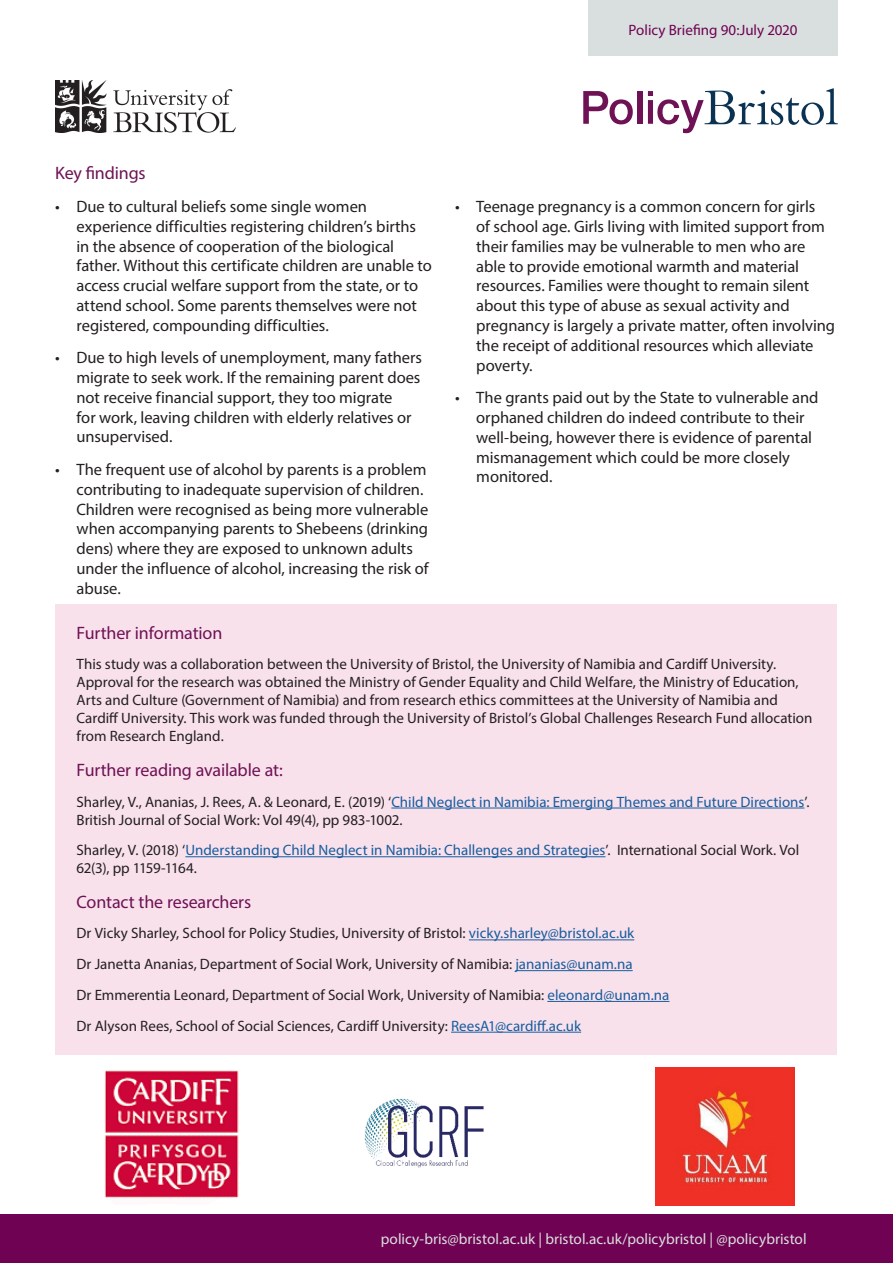
<style>
.page{position:relative;width:893px;height:1263px;background:#fff}
.page>*{position:absolute;margin:0;border:0;box-sizing:border-box;transform-origin:0 0}
.Body_Heading{font:18px "Myriad Pro";letter-spacing:-.01em;color:#6e1255}
.Body_text{font:18px "Myriad Pro";letter-spacing:-.01em;color:#6e1255}
.t1{font:16.5px/19.8px "Myriad Pro";letter-spacing:-.005em;color:#231f20}
.t2{font:15.3px "Myriad Pro";color:#d9dfdf}
.Body_text-2{font:15px/18px "Myriad Pro";color:#231f20}
.Policy_Briefing{font:15px "Myriad Pro";color:#6f0252}
.s1{color:#175d9e}
</style>
<div class="page">
<div style="left:0;top:1214px;width:893px;height:49px;background:#6f0252"></div>
<div style="left:588px;top:0;width:250px;height:55px;background:#d9dfdf"></div>
<div style="left:55px;top:604px;width:782px;height:450px;background:#f9e1ec"></div>
<hr style="left:391px;top:808px;width:413px;height:1px;background:#175d9e">
<hr style="left:185px;top:856px;width:420px;height:1px;background:#175d9e">
<hr style="left:469px;top:939px;width:165px;height:1px;background:#175d9e">
<hr style="left:515px;top:970px;width:118px;height:1px;background:#175d9e">
<hr style="left:547px;top:1001px;width:122px;height:1px;background:#175d9e">
<hr style="left:451px;top:1032px;width:130px;height:1px;background:#175d9e">
<img style="left:55px;top:80px;width:180px;height:53px">
<svg style="left:583px;top:91px;width:50px;height:33px"></svg>
<div style="left:637px;top:91px;width:5px;height:33px;background:#6e1255"></div>
<svg style="left:648px;top:88px;width:190px;height:45px"></svg>
<img style="left:105px;top:1070px;width:134px;height:128px">
<img style="left:656px;top:1067px;width:138px;height:138px">
<img style="left:364px;top:1098px;width:120px;height:70px">
<p class="Policy_Briefing" style="left:628px;top:21px;width:170px">Policy Briefing 90:July 2020</p>
<p class="Body_Heading" style="left:55px;top:162px;width:92px">Key findings</p>
<p class="t1" style="left:77px;top:196px;width:357px;text-indent:-21px">• Due to cultural beliefs some single women experience difficulties registering children’s births in the absence of cooperation of the biological father. Without this certificate children are unable to access crucial welfare support from the state, or to attend school. Some parents themselves were not registered, compounding difficulties.</p>
<p class="t1" style="left:77px;top:348px;width:347px;text-indent:-21px">• Due to high levels of unemployment, many fathers migrate to seek work. If the remaining parent does not receive financial support, they too migrate<br>for work, leaving children with elderly relatives or unsupervised.</p>
<p class="t1" style="left:77px;top:459px;width:354px;text-indent:-21px">• The frequent use of alcohol by parents is a problem contributing to inadequate supervision of children.<br>Children were recognised as being more vulnerable when accompanying parents to Shebeens (drinking dens) where they are exposed to unknown adults under the influence of alcohol, increasing the risk of abuse.</p>
<p class="t1" style="left:476px;top:197px;width:360px;text-indent:-21px">• Teenage pregnancy is a common concern for girls<br>of school age. Girls living with limited support from their families may be vulnerable to men who are able to provide emotional warmth and material resources. Families were thought to remain silent about this type of abuse as sexual activity and pregnancy is largely a private matter, often involving the receipt of additional resources which alleviate poverty.</p>
<p class="t1" style="left:476px;top:387px;width:344px;text-indent:-21px">• The grants paid out by the State to vulnerable and orphaned children do indeed contribute to their well-being, however there is evidence of parental mismanagement which could be more closely monitored.</p>
<p class="Body_Heading" style="left:77px;top:621px;width:147px">Further information</p>
<p class="Body_text-2" style="left:77px;top:655px;width:737px">This study was a collaboration between the University of Bristol, the University of Namibia and Cardiff University.<br>Approval for the research was obtained the Ministry of Gender Equality and Child Welfare, the Ministry of Education, Arts and Culture (Government of Namibia) and from research ethics committees at the University of Namibia and Cardiff University. This work was funded through the University of Bristol’s Global Challenges Research Fund allocation from Research England.</p>
<p class="Body_text" style="left:77px;top:759px;width:208px">Further reading available at:</p>
<p class="Body_text-2" style="left:77px;top:792px;width:735px">Sharley, V., Ananias, J. Rees, A. &amp; Leonard, E. (2019) ‘<span class="s1">Child Neglect in Namibia: Emerging Themes and Future Directions</span>’.<br>British Journal of Social Work: Vol 49(4), pp 983-1002.</p>
<p class="Body_text-2" style="left:77px;top:841px;width:724px">Sharley, V. (2018) ‘<span class="s1">Understanding Child Neglect in Namibia: Challenges and Strategies</span>’. International Social Work. Vol<br>62(3), pp 1159-1164.</p>
<p class="Body_Heading" style="left:77px;top:890px;width:176px">Contact the researchers</p>
<p class="Body_text-2" style="left:77px;top:924px;width:559px">Dr Vicky Sharley, School for Policy Studies, University of Bristol: <span class="s1">vicky.sharley@bristol.ac.uk</span></p>
<p class="Body_text-2" style="left:77px;top:955px;width:558px">Dr Janetta Ananias, Department of Social Work, University of Namibia: <span class="s1">jananias@unam.na</span></p>
<p class="Body_text-2" style="left:77px;top:986px;width:594px">Dr Emmerentia Leonard, Department of Social Work, University of Namibia: <span class="s1">eleonard@unam.na</span></p>
<p class="Body_text-2" style="left:77px;top:1016px;width:506px">Dr Alyson Rees, School of Social Sciences, Cardiff University: <span class="s1">ReesA1@cardiff.ac.uk</span></p>
<p class="t2" style="left:381px;top:1229px;width:427px">policy-bris@bristol.ac.uk | bristol.ac.uk/policybristol | @policybristol</p>
</div>
